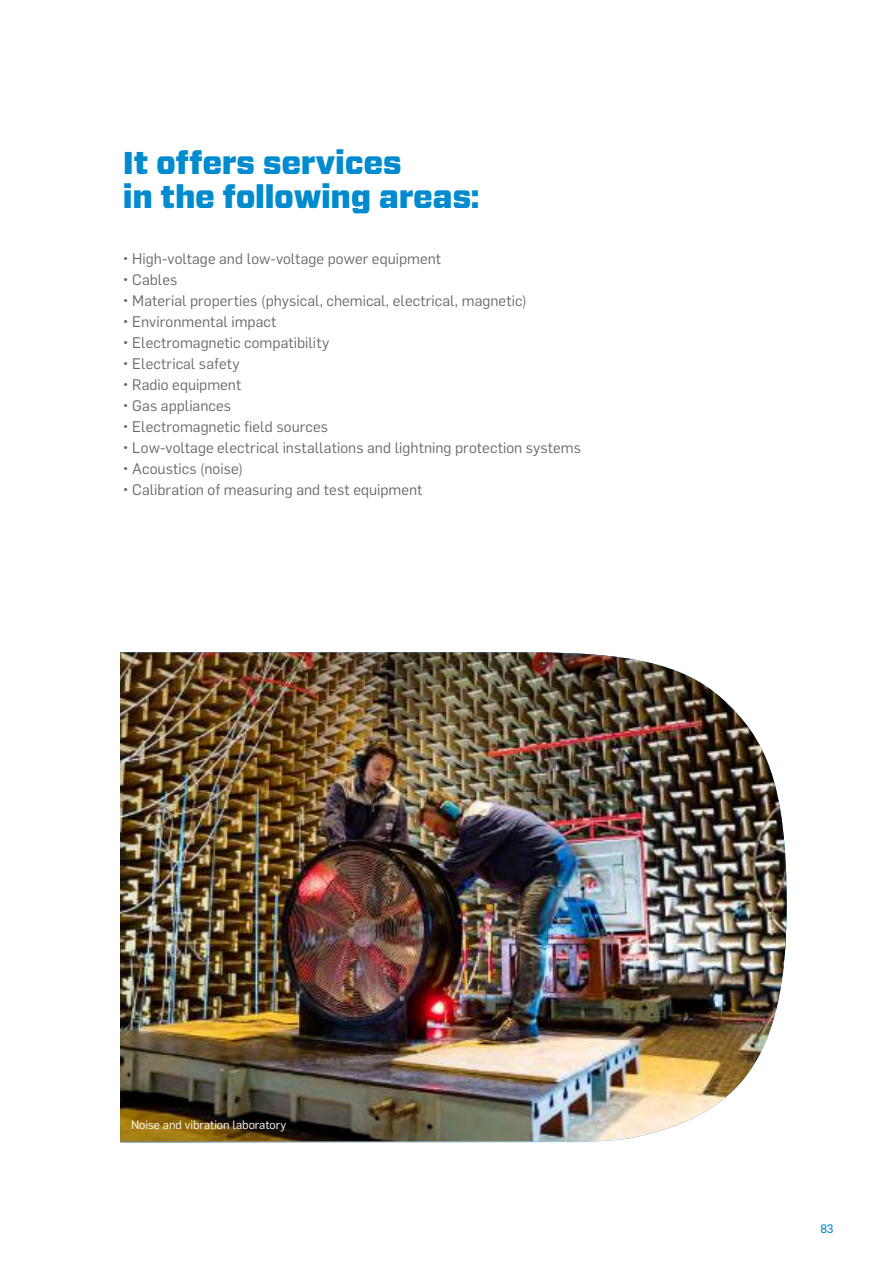
<style>
.page{position:relative;width:893px;height:1263px;background:#fff}
.page>*{position:absolute;margin:0;border:0;box-sizing:border-box;transform-origin:0 0}
.t1{font:900 31.5px/34.5px "Forza";letter-spacing:-.01em;color:#008bce}
.t2{font:15px "Flama";letter-spacing:.005em;color:#696a6c}
.t3{font:12px "Flama";color:#fff}
.t4{font:12px "Flama Basic";color:#008bce}
</style>
<div class="page">
<img style="left:120px;top:652px;width:667px;height:489px">
<img style="left:120px;top:1025px;width:468px;height:117px">
<h1 class="t1" style="left:123px;top:146px;width:358px">It offers services<br>in the following areas:</h1>
<p class="t2" style="left:123px;top:248px;width:320px">• High-voltage and low-voltage power equipment</p>
<p class="t2" style="left:123px;top:269px;width:56px">• Cables</p>
<p class="t2" style="left:123px;top:290px;width:405px">• Material properties (physical, chemical, electrical, magnetic)</p>
<p class="t2" style="left:123px;top:311px;width:155px">• Environmental impact</p>
<p class="t2" style="left:123px;top:332px;width:208px">• Electromagnetic compatibility</p>
<p class="t2" style="left:123px;top:353px;width:118px">• Electrical safety</p>
<p class="t2" style="left:123px;top:374px;width:120px">• Radio equipment</p>
<p class="t2" style="left:123px;top:395px;width:110px">• Gas appliances</p>
<p class="t2" style="left:123px;top:416px;width:207px">• Electromagnetic field sources</p>
<p class="t2" style="left:123px;top:437px;width:460px">• Low-voltage electrical installations and lightning protection systems</p>
<p class="t2" style="left:123px;top:458px;width:122px">• Acoustics (noise)</p>
<p class="t2" style="left:123px;top:479px;width:301px">• Calibration of measuring and test equipment</p>
<p class="t3" style="left:131px;top:1117px;width:157px">Noise and vibration laboratory</p>
<p class="t4" style="left:820px;top:1220px;width:15px">83</p>
</div>
